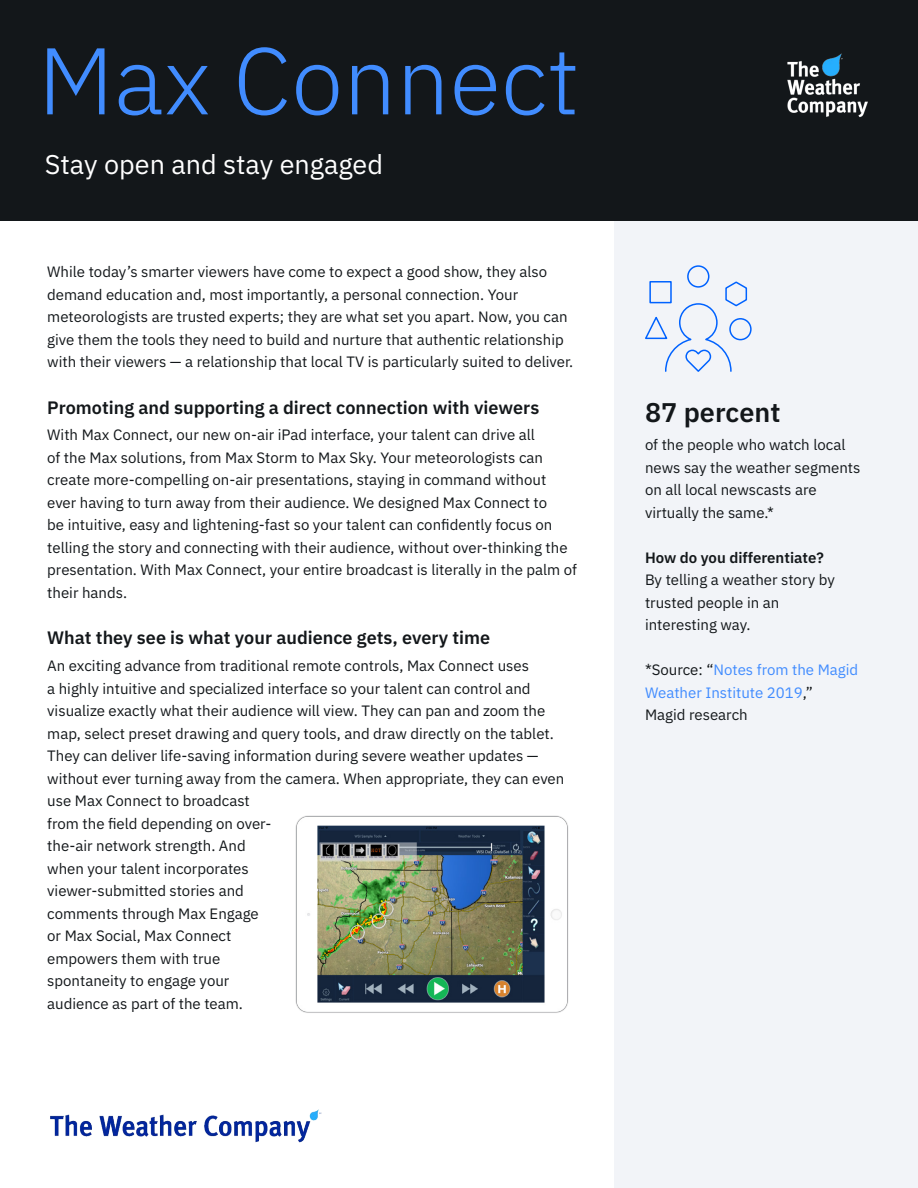
<style>
.page{position:relative;width:918px;height:1188px;background:#fff}
.page>*{position:absolute;margin:0;border:0;box-sizing:border-box;transform-origin:0 0}
.t1{font:27px "IBM Plex Sans";color:#fff}
.paragraph_title{font:600 27px "IBM Plex Sans";color:#13171a}
.paragraph_title-2{font:600 18px "IBM Plex Sans";color:#13171a}
.body{font:15px/22.5px "IBM Plex Sans";color:#13171a}
.body-2{font:15px/22.5px "IBM Plex Sans";color:#418cff}
.body-3{font:600 15px "IBM Plex Sans";color:#13171a}
.s1{color:#13171a}
</style>
<div class="page">
<div style="left:615px;top:0;width:303px;height:1188px;background:#f2f4f8"></div>
<div style="left:0;top:0;width:918px;height:220px;background:#13171a"></div>
<svg style="left:47px;top:47px;width:528px;height:68px"></svg>
<img style="left:295px;top:815px;width:273px;height:198px">
<svg style="left:645px;top:265px;width:107px;height:107px"></svg>
<img style="left:787px;top:53px;width:81px;height:65px">
<img style="left:50px;top:1109px;width:272px;height:34px">
<p class="t1" style="left:45px;top:144px;width:340px">Stay open and stay engaged</p>
<p class="body" style="left:47px;top:259px;width:528px">While today’s smarter viewers have come to expect a good show, they also demand education and, most importantly, a personal connection. Your meteorologists are trusted experts; they are what set you apart. Now, you can give them the tools they need to build and nurture that authentic relationship with their viewers — a relationship that local TV is particularly suited to deliver.</p>
<p class="paragraph_title-2" style="left:47px;top:393px;width:494px">Promoting and supporting a direct connection with viewers</p>
<p class="body" style="left:47px;top:422px;width:531px">With Max Connect, our new on-air iPad interface, your talent can drive all<br>of the Max solutions, from Max Storm to Max Sky. Your meteorologists can create more-compelling on-air presentations, staying in command without ever having to turn away from their audience. We designed Max Connect to<br>be intuitive, easy and lightening-fast so your talent can confidently focus on telling the story and connecting with their audience, without over-thinking the presentation. With Max Connect, your entire broadcast is literally in the palm of their hands.</p>
<p class="paragraph_title-2" style="left:47px;top:624px;width:444px">What they see is what your audience gets, every time</p>
<p class="body" style="left:47px;top:653px;width:519px">An exciting advance from traditional remote controls, Max Connect uses<br>a highly intuitive and specialized interface so your talent can control and visualize exactly what their audience will view. They can pan and zoom the map, select preset drawing and query tools, and draw directly on the tablet.<br>They can deliver life-saving information during severe weather updates — without ever turning away from the camera. When appropriate, they can even use Max Connect to broadcast<br>from the field depending on over-<br>the-air network strength. And<br>when your talent incorporates<br>viewer-submitted stories and<br>comments through Max Engage<br>or Max Social, Max Connect<br>empowers them with true<br>spontaneity to engage your<br>audience as part of the team.</p>
<p class="paragraph_title" style="left:645px;top:392px;width:137px">87 percent</p>
<p class="body" style="left:645px;top:432px;width:217px">of the people who watch local news say the weather segments on all local newscasts are virtually the same.*</p>
<p class="body-3" style="left:645px;top:546px;width:180px">How do you differentiate?</p>
<p class="body" style="left:645px;top:567px;width:191px">By telling a weather story by trusted people in an</p>
<p class="body" style="left:645px;top:612px;width:107px">interesting way.</p>
<p class="body-2" style="left:645px;top:657px;width:215px"><span class="s1">*Source: “</span>Notes from the Magid<br>Weather Institute 2019<span class="s1">,”</span></p>
<p class="body" style="left:645px;top:702px;width:104px">Magid research</p>
</div>
